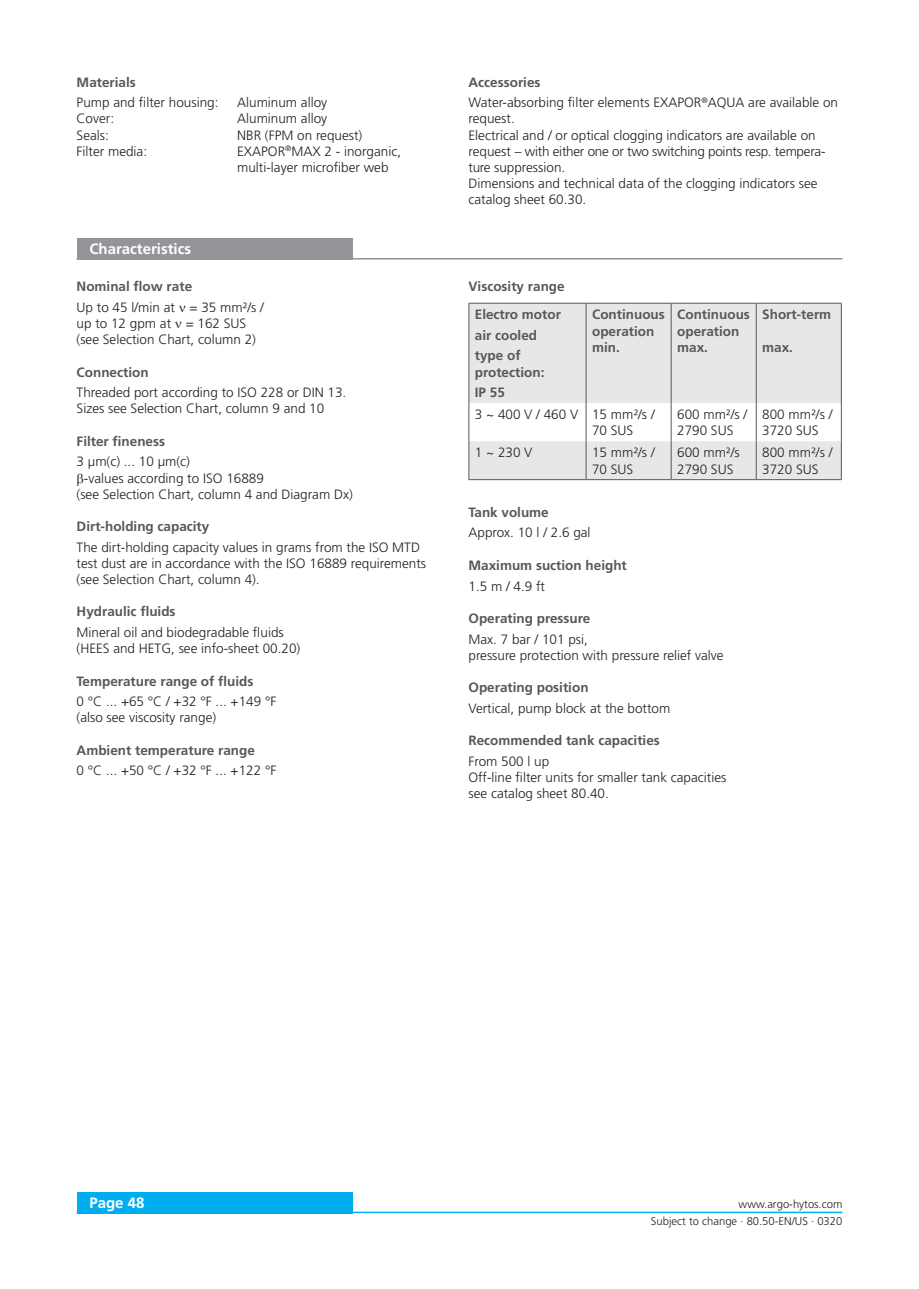
<style>
.page{position:relative;width:919px;height:1289px;background:#fff}
.page>*{position:absolute;margin:0;border:0;box-sizing:border-box;transform-origin:0 0}
.t1{font:700 15px "Frutiger LT";color:#fff}
.t2{font:300 13.5px/16.2px "Frutiger LT";color:#231f20}
.t3{font:700 13.5px/16.2px "Frutiger LT";color:#57585a}
.t4{font:300 11.25px "Frutiger LT";color:#231f20}
.s1{font-weight:700;color:#57585a}
</style>
<div class="page">
<div style="left:77px;top:1191px;width:275px;height:22px;background:#00aeef"></div>
<hr style="left:77px;top:1211px;width:765px;height:2px;background:#00aeef">
<div style="left:77px;top:238px;width:275px;height:21px;background:#939598"></div>
<hr style="left:77px;top:258px;width:765px;height:1px;background:#939598">
<svg style="left:469px;top:304px;width:371px;height:175px;fill:#e6e7e9"></svg>
<hr style="left:468px;top:403px;width:1px;height:38px;background:#57585a">
<hr style="left:585px;top:403px;width:1px;height:38px;background:#57585a">
<hr style="left:670px;top:403px;width:1px;height:38px;background:#57585a">
<hr style="left:755px;top:403px;width:1px;height:38px;background:#57585a">
<hr style="left:840px;top:403px;width:1px;height:38px;background:#57585a">
<hr style="left:468px;top:441px;width:1px;height:38px;background:#57585a">
<hr style="left:585px;top:441px;width:1px;height:38px;background:#57585a">
<hr style="left:670px;top:441px;width:1px;height:38px;background:#57585a">
<hr style="left:755px;top:441px;width:1px;height:38px;background:#57585a">
<hr style="left:840px;top:441px;width:1px;height:38px;background:#57585a">
<hr style="left:468px;top:479px;width:118px;height:1px;background:#57585a">
<hr style="left:586px;top:479px;width:85px;height:1px;background:#57585a">
<hr style="left:671px;top:479px;width:85px;height:1px;background:#57585a">
<hr style="left:756px;top:479px;width:85px;height:1px;background:#57585a">
<hr style="left:468px;top:303px;width:118px;height:1px;background:#57585a">
<hr style="left:468px;top:303px;width:1px;height:100px;background:#57585a">
<hr style="left:586px;top:303px;width:85px;height:1px;background:#57585a">
<hr style="left:585px;top:303px;width:1px;height:100px;background:#57585a">
<hr style="left:671px;top:303px;width:85px;height:1px;background:#57585a">
<hr style="left:670px;top:303px;width:1px;height:100px;background:#57585a">
<hr style="left:756px;top:303px;width:85px;height:1px;background:#57585a">
<hr style="left:755px;top:303px;width:1px;height:100px;background:#57585a">
<hr style="left:840px;top:303px;width:1px;height:100px;background:#57585a">
<p class="t3" style="left:77px;top:74px;width:61px">Materials</p>
<p class="t2" style="left:77px;top:95px;width:143px">Pump and filter housing:</p>
<p class="t2" style="left:237px;top:95px;width:92px">Aluminum alloy</p>
<p class="t2" style="left:77px;top:111px;width:39px">Cover:</p>
<p class="t2" style="left:237px;top:111px;width:92px">Aluminum alloy</p>
<p class="t2" style="left:77px;top:127px;width:34px">Seals:</p>
<p class="t2" style="left:237px;top:127px;width:127px">NBR (FPM on request)</p>
<p class="t2" style="left:77px;top:143px;width:72px">Filter media:</p>
<p class="t2" style="left:237px;top:143px;width:165px">EXAPOR<sup>®</sup>MAX 2 - inorganic, multi-layer microfiber web</p>
<p class="t1" style="left:89px;top:240px;width:103px">Characteristics</p>
<p class="t3" style="left:77px;top:278px;width:117px">Nominal flow rate</p>
<p class="t2" style="left:77px;top:299px;width:189px">Up to 45 l/min at = 35 mm²/s / up to 12 gpm at = 162 SUS (see Selection Chart, column 2)</p>
<p class="t3" style="left:77px;top:364px;width:73px">Connection</p>
<p class="t2" style="left:77px;top:384px;width:271px">Threaded port according to ISO 228 or DIN 13.<br>Sizes see Selection Chart, column 9 and 10</p>
<p class="t3" style="left:77px;top:433px;width:90px">Filter fineness</p>
<p class="t2" style="left:77px;top:454px;width:115px">3 µm(c) ... 10 µm(c)</p>
<p class="t2" style="left:84px;top:470px;width:181px">-values according to ISO 16889</p>
<p class="t2" style="left:77px;top:486px;width:278px">(see Selection Chart, column 4 and Diagram Dx)</p>
<p class="t3" style="left:77px;top:518px;width:134px">Dirt-holding capacity</p>
<p class="t2" style="left:77px;top:539px;width:351px">The dirt-holding capacity values in grams from the ISO MTD test dust are in accordance with the ISO 16889 requirements (see Selection Chart, column 4).</p>
<p class="t3" style="left:77px;top:603px;width:101px">Hydraulic fluids</p>
<p class="t2" style="left:77px;top:624px;width:225px">Mineral oil and biodegradable fluids (HEES and HETG, see info-sheet 00.20)</p>
<p class="t3" style="left:77px;top:672px;width:178px">Temperature range of fluids</p>
<p class="t2" style="left:77px;top:693px;width:201px">0 °C ... +65 °C / +32 °F ... +149 °F (also see viscosity range)</p>
<p class="t3" style="left:77px;top:742px;width:180px">Ambient temperature range</p>
<p class="t2" style="left:77px;top:762px;width:201px">0 °C ... +50 °C / +32 °F ... +122 °F</p>
<p class="t2" style="left:468px;top:72px;width:371px;line-height:20.4px"><span class="s1">Accessories<br></span>Water-absorbing filter elements EXAPOR<sup>®</sup>AQUA are available on</p>
<p class="t2" style="left:468px;top:111px;width:358px">request.<br>Electrical and / or optical clogging indicators are available on request – with either one or two switching points resp. tempera&shy;ture suppression.<br>Dimensions and technical data of the clogging indicators see catalog sheet 60.30.</p>
<p class="t3" style="left:468px;top:278px;width:98px">Viscosity range</p>
<p class="t3" style="left:475px;top:304px;width:88px;line-height:20.4px">Electro motor air cooled type of</p>
<p class="t3" style="left:475px;top:361px;width:71px;line-height:20.4px">protection:<br>IP 55</p>
<p class="t3" style="left:592px;top:306px;width:74px">Continuous operation min.</p>
<p class="t3" style="left:677px;top:306px;width:74px">Continuous operation max.</p>
<p class="t3" style="left:762px;top:306px;width:71px">Short-term</p>
<p class="t3" style="left:762px;top:339px;width:32px">max.</p>
<p class="t2" style="left:592px;top:406px;width:64px;text-indent:-117px">3 ~ 400 V / 460 V 15 mm²/s /<br>70 SUS</p>
<p class="t2" style="left:677px;top:406px;width:72px">600 mm²/s /<br>2790 SUS</p>
<p class="t2" style="left:762px;top:406px;width:72px">800 mm²/s /<br>3720 SUS</p>
<p class="t2" style="left:475px;top:445px;width:59px">1 ~ 230 V</p>
<p class="t2" style="left:592px;top:445px;width:64px">15 mm²/s /<br>70 SUS</p>
<p class="t2" style="left:677px;top:445px;width:64px">600 mm²/s<br>2790 SUS</p>
<p class="t2" style="left:762px;top:445px;width:72px">800 mm²/s /<br>3720 SUS</p>
<p class="t3" style="left:468px;top:504px;width:82px">Tank volume</p>
<p class="t2" style="left:468px;top:525px;width:124px">Approx. 10 l / 2.6 gal</p>
<p class="t3" style="left:468px;top:557px;width:160px">Maximum suction height</p>
<p class="t2" style="left:468px;top:578px;width:78px">1.5 m / 4.9 ft</p>
<p class="t3" style="left:468px;top:610px;width:123px">Operating pressure</p>
<p class="t2" style="left:468px;top:631px;width:257px">Max. 7 bar / 101 psi,<br>pressure protection with pressure relief valve</p>
<p class="t3" style="left:468px;top:679px;width:122px">Operating position</p>
<p class="t2" style="left:468px;top:700px;width:203px">Vertical, pump block at the bottom</p>
<p class="t3" style="left:468px;top:732px;width:193px">Recommended tank capacities</p>
<p class="t2" style="left:468px;top:753px;width:259px">From 500 l up<br>Off-line filter units for smaller tank capacities see catalog sheet 80.40.</p>
<p class="t1" style="left:89px;top:1194px;width:57px">Page 48</p>
<p class="t4" style="left:738px;top:1197px;width:105px">www.argo-hytos.com</p>
<p class="t4" style="left:651px;top:1215px;width:193px">Subject to change · 80.50-EN/US · 0320</p>
</div>
